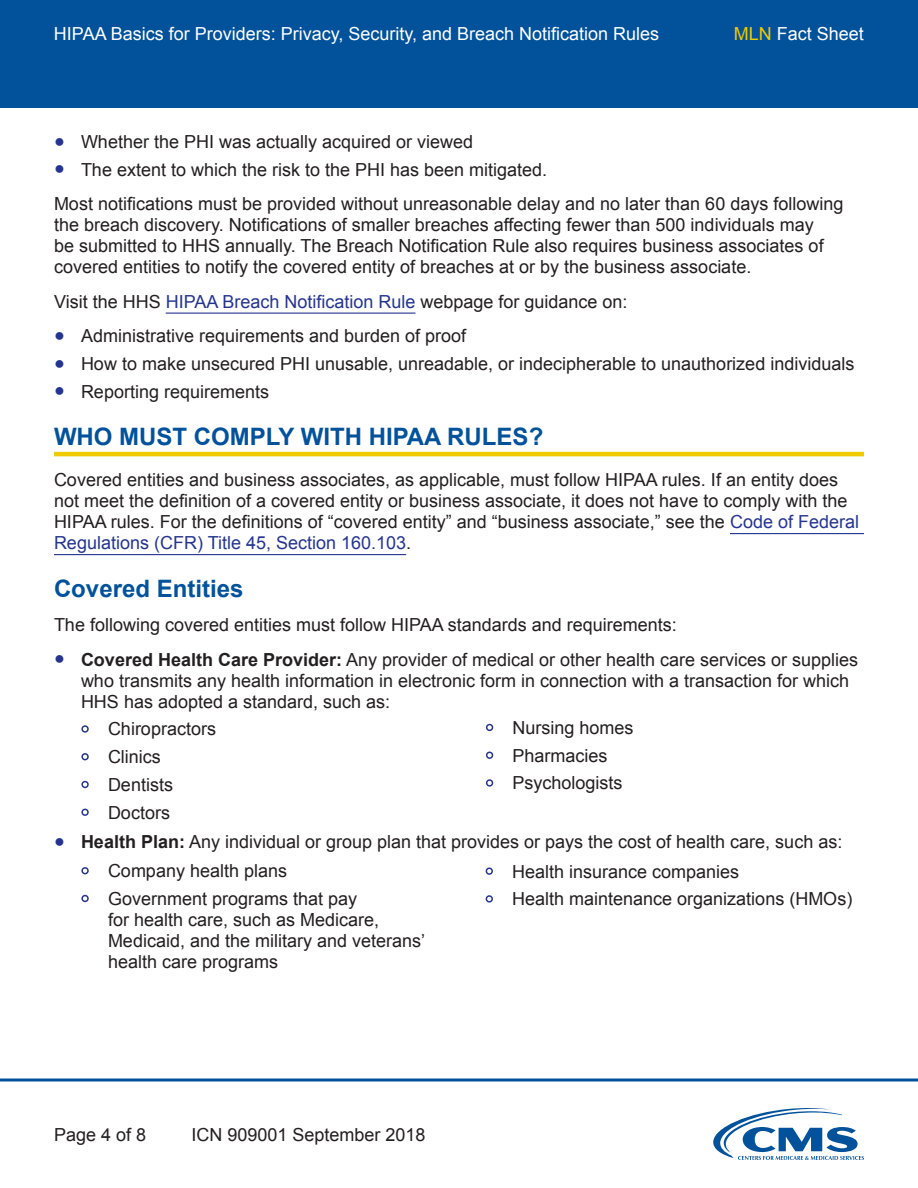
<style>
.page{position:relative;width:918px;height:1188px;background:#fff}
.page>*{position:absolute;margin:0;border:0;box-sizing:border-box;transform-origin:0 0}
.t1{font:700 24px "Arial";color:#01529b}
.t2{font:18px/21px "Arial";color:#231f20}
.t3{font:18px "Arial";color:#fff}
.s1{color:#f0cb02}
.s2{color:#25358f}
.s3{font-weight:700}
</style>
<div class="page">
<div style="left:0;top:0;width:918px;height:108px;background:#01529b"></div>
<svg style="left:0;top:1078px;width:918px;height:4px;background:#407db3"></svg>
<svg style="left:713px;top:1108px;width:151px;height:52px"></svg>
<hr style="left:166px;top:313px;width:249px;height:1px;background:#25358f">
<hr style="left:54px;top:452px;width:810px;height:4px;background:#f0cb02">
<hr style="left:730px;top:533px;width:134px;height:1px;background:#25358f">
<hr style="left:54px;top:554px;width:352px;height:1px;background:#25358f">
<svg style="left:81px;top:725px;width:8px;height:8px"></svg>
<svg style="left:81px;top:753px;width:8px;height:8px"></svg>
<svg style="left:81px;top:780px;width:8px;height:9px"></svg>
<svg style="left:81px;top:808px;width:8px;height:8px"></svg>
<svg style="left:486px;top:723px;width:8px;height:9px"></svg>
<svg style="left:486px;top:751px;width:8px;height:8px"></svg>
<svg style="left:486px;top:779px;width:8px;height:8px"></svg>
<svg style="left:81px;top:867px;width:8px;height:8px"></svg>
<svg style="left:81px;top:894px;width:8px;height:9px"></svg>
<svg style="left:485px;top:867px;width:8px;height:8px"></svg>
<svg style="left:485px;top:895px;width:8px;height:8px"></svg>
<p class="t3" style="left:54px;top:22px;width:607px">HIPAA Basics for Providers: Privacy, Security, and Breach Notification Rules</p>
<p class="t3" style="left:734px;top:22px;width:132px"><span class="s1">MLN</span> Fact Sheet</p>
<p class="t2" style="left:54px;top:131px;width:421px"><span class="s2">●</span> Whether the PHI was actually acquired or viewed</p>
<p class="t2" style="left:54px;top:159px;width:495px"><span class="s2">●</span> The extent to which the risk to the PHI has been mitigated.</p>
<p class="t2" style="left:54px;top:194px;width:791px">Most notifications must be provided without unreasonable delay and no later than 60 days following the breach discovery. Notifications of smaller breaches affecting fewer than 500 individuals may<br>be submitted to HHS annually. The Breach Notification Rule also requires business associates of covered entities to notify the covered entity of breaches at or by the business associate.</p>
<p class="t2" style="left:54px;top:291px;width:575px">Visit the HHS <span class="s2">HIPAA Breach Notification Rule</span> webpage for guidance on:</p>
<p class="t2" style="left:54px;top:326px;width:414px"><span class="s2">●</span> Administrative requirements and burden of proof</p>
<p class="t2" style="left:54px;top:353px;width:802px"><span class="s2">●</span> How to make unsecured PHI unusable, unreadable, or indecipherable to unauthorized individuals</p>
<p class="t2" style="left:54px;top:381px;width:217px"><span class="s2">●</span> Reporting requirements</p>
<h2 class="t1" style="left:54px;top:421px;width:491px">WHO MUST COMPLY WITH HIPAA RULES?</h2>
<p class="t2" style="left:54px;top:470px;width:807px">Covered entities and business associates, as applicable, must follow HIPAA rules. If an entity does not meet the definition of a covered entity or business associate, it does not have to comply with the HIPAA rules. For the definitions of “covered entity” and “business associate,” see the <span class="s2">Code of Federal Regulations (CFR) Title 45, Section 160.103</span>.</p>
<h3 class="t1" style="left:54px;top:572px;width:191px">Covered Entities</h3>
<p class="t2" style="left:54px;top:614px;width:624px">The following covered entities must follow HIPAA standards and requirements:</p>
<p class="t2" style="left:81px;top:649px;width:779px;text-indent:-27px"><span class="s2">●</span> <span class="s3">Covered Health Care Provider:</span> Any provider of medical or other health care services or supplies who transmits any health information in electronic form in connection with a transaction for which<br>HHS has adopted a standard, such as:</p>
<p class="t2" style="left:108px;top:719px;width:110px">Chiropractors</p>
<p class="t2" style="left:108px;top:746px;width:54px">Clinics</p>
<p class="t2" style="left:108px;top:774px;width:67px">Dentists</p>
<p class="t2" style="left:108px;top:802px;width:64px">Doctors</p>
<p class="t2" style="left:513px;top:717px;width:123px">Nursing homes</p>
<p class="t2" style="left:513px;top:745px;width:97px">Pharmacies</p>
<p class="t2" style="left:513px;top:773px;width:112px">Psychologists</p>
<p class="t2" style="left:54px;top:832px;width:790px"><span class="s2">●</span> <span class="s3">Health Plan:</span> Any individual or group plan that provides or pays the cost of health care, such as:</p>
<p class="t2" style="left:108px;top:860px;width:181px">Company health plans</p>
<p class="t2" style="left:108px;top:888px;width:319px">Government programs that pay<br>for health care, such as Medicare,<br>Medicaid, and the military and veterans’ health care programs</p>
<p class="t2" style="left:512px;top:861px;width:229px">Health insurance companies</p>
<p class="t2" style="left:512px;top:889px;width:342px">Health maintenance organizations (HMOs)</p>
<p class="t2" style="left:54px;top:1124px;width:94px">Page 4 of 8</p>
<p class="t2" style="left:192px;top:1124px;width:236px">ICN 909001 September 2018</p>
</div>
